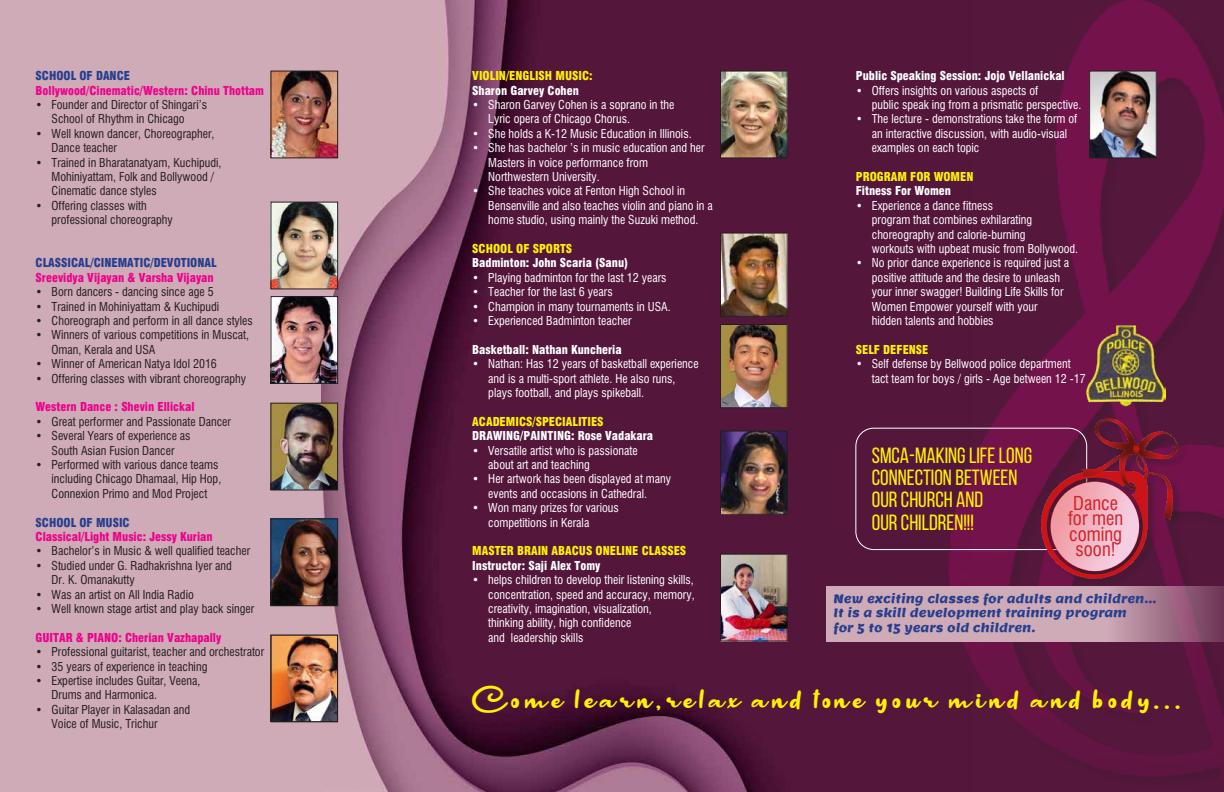
<style>
.page{position:relative;width:1224px;height:792px;background:#fff}
.page>*{position:absolute;margin:0;border:0;box-sizing:border-box;transform-origin:0 0}
.t1{font:33.8px "Chocochici";color:#fff101;scale:1.06 1}
.t2{font:22px/22.4px "Bebas Neue";color:#fff101}
.t3{font:18.7px/15.3px "Swis 721 BT Condensed 2";color:#d1232a;text-align:center}
.t4{font:12px/14.4px "Swis 721 BT Condensed 2";color:#fff}
.t5{font:12px/14.4px "Swis 721 BT Condensed 2";color:#231f20}
.t6{font:900 condensed 12px "Swiss 721 BT";color:#fff}
.t7{font:900 condensed 12px "Swiss 721 BT";color:#ed028c}
.t8{font:900 condensed 12px "Swiss 721 BT";color:#fff101}
.t9{font:12px/14.4px "Lemon";color:#253f8e}
.t10{font:900 condensed 12px "Swiss 721 BT";color:#253f8e}
</style>
<div class="page">
<img style="left:320px;top:0;width:484px;height:792px">
<div style="left:0;top:0;width:320px;height:792px;background:#cfaab7"></div>
<img style="left:804px;top:0;width:420px;height:792px">
<img style="left:272px;top:73px;width:64px;height:83px">
<div style="left:270px;top:71px;width:68px;height:87px;border:1px solid #231f20"></div>
<img style="left:722px;top:73px;width:64px;height:83px">
<div style="left:720px;top:71px;width:68px;height:87px;border:1px solid #231f20"></div>
<img style="left:273px;top:637px;width:63px;height:83px">
<div style="left:270px;top:634px;width:68px;height:88px;border:1px solid #231f20"></div>
<img style="left:722px;top:556px;width:64px;height:84px">
<div style="left:720px;top:554px;width:68px;height:88px;border:1px solid #231f20"></div>
<img style="left:1091px;top:73px;width:64px;height:83px">
<div style="left:1089px;top:71px;width:68px;height:87px;border:1px solid #231f20"></div>
<img style="left:722px;top:235px;width:64px;height:80px">
<div style="left:720px;top:233px;width:68px;height:84px;border:1px solid #231f20"></div>
<img style="left:722px;top:326px;width:64px;height:80px">
<div style="left:720px;top:324px;width:68px;height:84px;border:1px solid #231f20"></div>
<img style="left:722px;top:433px;width:64px;height:80px">
<div style="left:720px;top:431px;width:68px;height:84px;border:1px solid #231f20"></div>
<img style="left:272px;top:405px;width:64px;height:83px">
<div style="left:270px;top:403px;width:68px;height:87px;border:1px solid #231f20"></div>
<img style="left:272px;top:204px;width:64px;height:83px">
<div style="left:270px;top:202px;width:68px;height:87px;border:1px solid #231f20"></div>
<img style="left:272px;top:298px;width:64px;height:84px">
<div style="left:270px;top:296px;width:68px;height:88px;border:1px solid #231f20"></div>
<img style="left:272px;top:520px;width:64px;height:84px">
<div style="left:270px;top:518px;width:68px;height:88px;border:1px solid #231f20"></div>
<svg style="left:826px;top:586px;width:398px;height:55px;fill:#cfaab7"></svg>
<div style="left:855px;top:428px;width:232px;height:122px;border:1px solid #fff;border-radius:18px"></div>
<div style="left:1042px;top:411px;width:145px;height:176px;background:#231f20;opacity:.35"></div>
<img style="left:1041px;top:409px;width:137px;height:169px">
<img style="left:1086px;top:324px;width:79px;height:83px">
<p class="t10" style="left:36px;top:69px;width:96px">SCHOOL OF DANCE</p>
<p class="t7" style="left:36px;top:83px;width:230px">Bollywood/Cinematic/Western: Chinu Thottam</p>
<p class="t5" style="left:36px;top:97px;width:173px;text-align:center">• Founder and Director of Shingari’s<br>School of Rhythm in Chicago</p>
<p class="t5" style="left:52px;top:126px;width:165px;text-indent:-16px">• Well known dancer, Choreographer,<br>Dance teacher</p>
<p class="t5" style="left:52px;top:155px;width:172px;text-indent:-16px">• Trained in Bharatanatyam, Kuchipudi,<br>Mohiniyattam, Folk and Bollywood /<br>Cinematic dance styles</p>
<p class="t5" style="left:52px;top:198px;width:123px;text-indent:-16px">• Offering classes with professional choreography</p>
<p class="t10" style="left:36px;top:256px;width:183px">CLASSICAL/CINEMATIC/DEVOTIONAL</p>
<p class="t7" style="left:36px;top:270px;width:180px">Sreevidya Vijayan &amp; Varsha Vijayan</p>
<p class="t5" style="left:36px;top:285px;width:180px">• Born dancers - dancing since age 5</p>
<p class="t5" style="left:36px;top:299px;width:185px">• Trained in Mohiniyattam &amp; Kuchipudi</p>
<p class="t5" style="left:36px;top:313px;width:219px">• Choreograph and perform in all dance styles</p>
<p class="t5" style="left:52px;top:328px;width:199px;text-indent:-16px">• Winners of various competitions in Muscat,<br>Oman, Kerala and USA</p>
<p class="t5" style="left:36px;top:357px;width:183px">• Winner of American Natya Idol 2016</p>
<p class="t5" style="left:36px;top:371px;width:212px">• Offering classes with vibrant choreography</p>
<p class="t7" style="left:36px;top:400px;width:160px">Western Dance : Shevin Ellickal</p>
<p class="t5" style="left:36px;top:414px;width:197px">• Great performer and Passionate Dancer</p>
<p class="t5" style="left:36px;top:429px;width:157px;text-align:center">• Several Years of experience as<br>South Asian Fusion Dancer</p>
<p class="t5" style="left:52px;top:457px;width:171px;text-indent:-16px">• Performed with various dance teams including Chicago Dhamaal, Hip Hop,<br>Connexion Primo and Mod Project</p>
<p class="t10" style="left:36px;top:515px;width:96px">SCHOOL OF MUSIC</p>
<p class="t7" style="left:36px;top:529px;width:179px">Classical/Light Music: Jessy Kurian</p>
<p class="t5" style="left:36px;top:544px;width:216px">• Bachelor’s in Music &amp; well qualified teacher</p>
<p class="t5" style="left:52px;top:558px;width:182px;text-indent:-16px">• Studied under G. Radhakrishna Iyer and<br>Dr. K. Omanakutty</p>
<p class="t5" style="left:36px;top:587px;width:160px">• Was an artist on All India Radio</p>
<p class="t5" style="left:36px;top:601px;width:220px">• Well known stage artist and play back singer</p>
<p class="t7" style="left:36px;top:630px;width:187px">GUITAR &amp; PIANO: Cherian Vazhapally</p>
<p class="t5" style="left:36px;top:645px;width:230px">• Professional guitarist, teacher and orchestrator</p>
<p class="t5" style="left:36px;top:659px;width:173px">• 35 years of experience in teaching</p>
<p class="t5" style="left:52px;top:673px;width:150px;text-indent:-16px">• Expertise includes Guitar, Veena,<br>Drums and Harmonica.</p>
<p class="t5" style="left:52px;top:702px;width:140px;text-indent:-16px">• Guitar Player in Kalasadan and<br>Voice of Music, Trichur</p>
<p class="t8" style="left:472px;top:69px;width:122px">VIOLIN/ENGLISH MUSIC:</p>
<p class="t6" style="left:472px;top:83px;width:108px">Sharon Garvey Cohen</p>
<p class="t4" style="left:488px;top:97px;width:188px;text-indent:-16px">• Sharon Garvey Cohen is a soprano in the<br>Lyric opera of Chicago Chorus.</p>
<p class="t4" style="left:472px;top:126px;width:221px">• She holds a K-12 Music Education in Illinois.</p>
<p class="t4" style="left:488px;top:141px;width:218px;text-indent:-16px">• She has bachelor ’s in music education and her<br>Masters in voice performance from<br>Northwestern University.</p>
<p class="t4" style="left:488px;top:184px;width:226px;text-indent:-16px">• She teaches voice at Fenton High School in<br>Bensenville and also teaches violin and piano in a home studio, using mainly the Suzuki method.</p>
<p class="t8" style="left:472px;top:241px;width:101px">SCHOOL OF SPORTS</p>
<p class="t6" style="left:472px;top:256px;width:158px">Badminton: John Scaria (Sanu)</p>
<p class="t4" style="left:472px;top:270px;width:196px">• Playing badminton for the last 12 years</p>
<p class="t4" style="left:472px;top:285px;width:142px">• Teacher for the last 6 years</p>
<p class="t4" style="left:472px;top:299px;width:200px">• Champion in many tournaments in USA.</p>
<p class="t4" style="left:472px;top:313px;width:161px">• Experienced Badminton teacher</p>
<p class="t6" style="left:472px;top:342px;width:151px">Basketball: Nathan Kuncheria</p>
<p class="t4" style="left:488px;top:357px;width:212px;text-indent:-16px">• Nathan: Has 12 years of basketball experience and is a multi-sport athlete. He also runs, plays football, and plays spikeball.</p>
<p class="t8" style="left:472px;top:414px;width:133px">ACADEMICS/SPECIALITIES</p>
<p class="t6" style="left:472px;top:429px;width:182px">DRAWING/PAINTING: Rose Vadakara</p>
<p class="t4" style="left:488px;top:443px;width:151px;text-indent:-16px">• Versatile artist who is passionate about art and teaching</p>
<p class="t4" style="left:488px;top:472px;width:184px;text-indent:-16px">• Her artwork has been displayed at many events and occasions in Cathedral.</p>
<p class="t4" style="left:488px;top:501px;width:132px;text-indent:-16px">• Won many prizes for various competitions in Kerala</p>
<p class="t8" style="left:472px;top:544px;width:215px">MASTER BRAIN ABACUS ONELINE CLASSES</p>
<p class="t6" style="left:472px;top:558px;width:130px">Instructor: Saji Alex Tomy</p>
<p class="t4" style="left:488px;top:573px;width:208px;text-indent:-16px">• helps children to develop their listening skills, concentration, speed and accuracy, memory, creativity, imagination, visualization,<br>thinking ability, high confidence<br>and leadership skills</p>
<p class="t6" style="left:856px;top:69px;width:210px">Public Speaking Session: Jojo Vellanickal</p>
<p class="t4" style="left:872px;top:83px;width:211px;text-indent:-16px">• Offers insights on various aspects of<br>public speak ing from a prismatic perspective.</p>
<p class="t4" style="left:872px;top:112px;width:207px;text-indent:-16px">• The lecture - demonstrations take the form of an interactive discussion, with audio-visual examples on each topic</p>
<p class="t8" style="left:856px;top:169px;width:119px">PROGRAM FOR WOMEN</p>
<p class="t6" style="left:856px;top:184px;width:97px">Fitness For Women</p>
<p class="t4" style="left:872px;top:198px;width:208px;text-indent:-16px">• Experience a dance fitness<br>program that combines exhilarating choreography and calorie-burning<br>workouts with upbeat music from Bollywood.</p>
<p class="t4" style="left:872px;top:256px;width:199px;text-indent:-16px">• No prior dance experience is required just a positive attitude and the desire to unleash your inner swagger! Building Life Skills for Women Empower yourself with your hidden talents and hobbies</p>
<p class="t8" style="left:856px;top:342px;width:74px">SELF DEFENSE</p>
<p class="t4" style="left:872px;top:357px;width:215px;text-indent:-16px">• Self defense by Bellwood police department tact team for boys / girls - Age between 12 -17</p>
<h2 class="t2" style="left:872px;top:444px;width:162px">SMCA-MAKING LIFE LONG<br>CONNECTION BETWEEN<br>OUR CHURCH AND<br>OUR CHILDREN!!!</h2>
<h3 class="t3" style="left:1068px;top:496px;width:57px">Dance for men coming soon!</h3>
<p class="t9" style="left:834px;top:591px;width:324px">New exciting classes for adults and children...<br>It is a skill development training program<br>for 5 to 15 years old children.</p>
<h1 class="t1" style="left:472px;top:670px;width:670px">C o m e l e a r n , r e l a x a n d t on e y o u r m i n d a n d b o d y . . .</h1>
</div>
